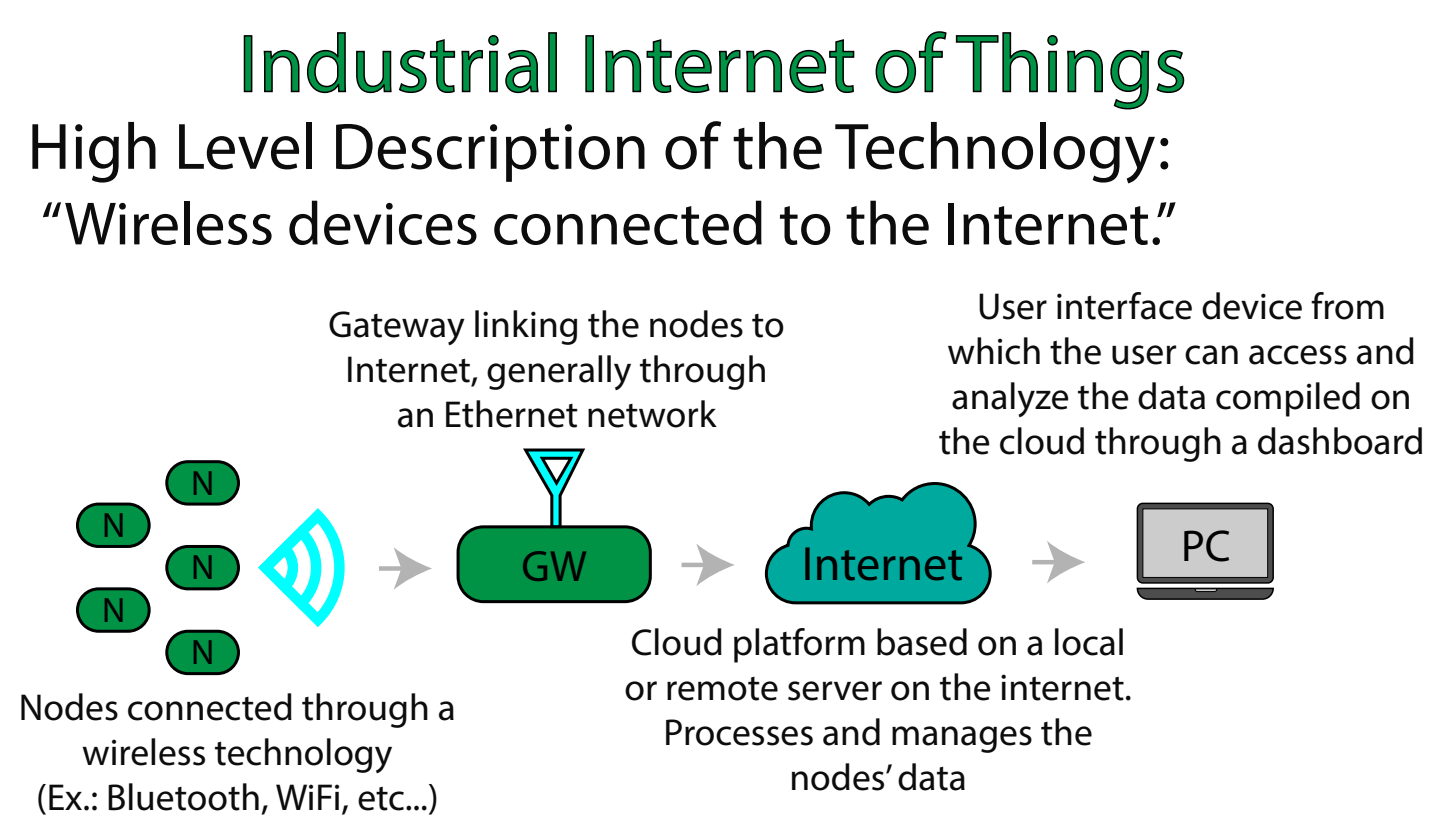
<style>
.page{position:relative;width:1440px;height:840px;background:#fff}
.page>*{position:absolute;margin:0;border:0;box-sizing:border-box;transform-origin:0 0}
.t1{font:82.5px "Myriad Pro";color:#009245}
.t2{font:66px "Myriad Pro";color:#0b0c0b}
.t3{font:61.5px "Myriad Pro";color:#0b0c0b}
.t4{font:48.3px "Myriad Pro";color:#000}
.t5{font:44.7px "Myriad Pro";color:#000}
.t6{font:43.95px "Myriad Hebrew";color:#000}
.t7{font:37.5px/45px "Myriad Pro";color:#0b0c0b;text-align:center}
.t8{font:35.25px "Myriad Hebrew";color:#000}
</style>
<div class="page">
<div style="left:167px;top:462px;width:71px;height:42px;background:#009245;border-radius:21px"></div>
<div style="left:165px;top:460px;width:75px;height:46px;border:3px solid #000;border-radius:21px"></div>
<div style="left:167px;top:546px;width:71px;height:43px;background:#009245;border-radius:21px"></div>
<div style="left:165px;top:545px;width:75px;height:45px;border:3px solid #000;border-radius:21px"></div>
<div style="left:167px;top:631px;width:71px;height:43px;background:#009245;border-radius:21px"></div>
<div style="left:165px;top:630px;width:75px;height:45px;border:3px solid #000;border-radius:21px"></div>
<div style="left:77px;top:589px;width:72px;height:42px;background:#009245;border-radius:21px"></div>
<div style="left:76px;top:587px;width:75px;height:46px;border:3px solid #000;border-radius:21px"></div>
<div style="left:77px;top:504px;width:72px;height:42px;background:#009245;border-radius:21px"></div>
<div style="left:76px;top:503px;width:75px;height:45px;border:3px solid #000;border-radius:21px"></div>
<svg style="left:258px;top:508px;width:87px;height:120px"></svg>
<div style="left:458px;top:527px;width:192px;height:75px;background:#009245;border-radius:25px"></div>
<div style="left:457px;top:525px;width:195px;height:78px;border:3px solid #000;border-radius:25px"></div>
<svg style="left:520px;top:448px;width:68px;height:81px"></svg>
<svg style="left:764px;top:482px;width:228px;height:123px"></svg>
<div style="left:1137px;top:503px;width:136px;height:80px;background:linear-gradient(to right,#4d4d4d,#4d4d4d);border-radius:5px"></div>
<div style="left:1137px;top:503px;width:137px;height:81px;border:2px solid #000;border-radius:5px"></div>
<div style="left:1143px;top:509px;width:125px;height:69px;background:#ccc;border:1px solid #000"></div>
<svg style="left:1136px;top:587px;width:138px;height:13px;background:#4d4d4d"></svg>
<div style="left:244px;top:35px;width:8px;height:57px;border:2px solid #000"></div>
<svg style="left:263px;top:49px;width:37px;height:44px"></svg>
<svg style="left:308px;top:32px;width:39px;height:62px"></svg>
<svg style="left:356px;top:50px;width:36px;height:44px"></svg>
<svg style="left:398px;top:35px;width:101px;height:59px"></svg>
<svg style="left:505px;top:49px;width:34px;height:45px"></svg>
<div style="left:548px;top:32px;width:9px;height:60px;border:2px solid #000"></div>
<div style="left:585px;top:35px;width:9px;height:57px;border:2px solid #000"></div>
<svg style="left:605px;top:39px;width:178px;height:55px"></svg>
<svg style="left:789px;top:39px;width:66px;height:54px"></svg>
<svg style="left:875px;top:31px;width:72px;height:63px"></svg>
<svg style="left:955px;top:32px;width:83px;height:61px"></svg>
<svg style="left:1047px;top:35px;width:11px;height:58px"></svg>
<svg style="left:1067px;top:49px;width:36px;height:44px"></svg>
<svg style="left:1110px;top:49px;width:75px;height:61px"></svg>
<div style="left:379px;top:566px;width:26px;height:5px;background:#b3b3b3"></div>
<svg style="left:394px;top:547px;width:38px;height:43px"></svg>
<hr style="left:682px;top:563px;width:26px;height:4px;background:#b3b3b3">
<svg style="left:696px;top:544px;width:39px;height:42px"></svg>
<hr style="left:1032px;top:560px;width:26px;height:4px;background:#b3b3b3">
<svg style="left:1047px;top:541px;width:38px;height:43px"></svg>
<h1 class="t1" style="left:238px;top:13px;width:950px">Industrial Internet of Things</h1>
<h2 class="t2" style="left:27px;top:106px;width:1145px">High Level Description of the Technology:</h2>
<h3 class="t3" style="left:41px;top:186px;width:1138px">“Wireless devices connected to the Internet.”</h3>
<p class="t8" style="left:102px;top:506px;width:25px">N</p>
<p class="t8" style="left:102px;top:591px;width:25px">N</p>
<p class="t8" style="left:191px;top:463px;width:25px">N</p>
<p class="t8" style="left:191px;top:548px;width:25px">N</p>
<p class="t7" style="left:328px;top:302px;width:458px">Gateway linking the nodes to<br>Internet, generally through an Ethernet network</p>
<p class="t7" style="left:939px;top:284px;width:487px">User interface device from which the user can access and analyze the data compiled on the cloud through a dashboard</p>
<p class="t6" style="left:521px;top:542px;width:67px">GW</p>
<p class="t4" style="left:802px;top:534px;width:163px">Internet</p>
<p class="t5" style="left:1181px;top:518px;width:51px">PC</p>
<p class="t8" style="left:191px;top:633px;width:25px">N</p>
<p class="t7" style="left:19px;top:685px;width:439px">Nodes connected through a wireless technology<br>(Ex.: Bluetooth, WiFi, etc...)</p>
<p class="t7" style="left:625px;top:620px;width:509px">Cloud platform based on a local or remote server on the internet.<br>Processes and manages the nodes’ data</p>
</div>
